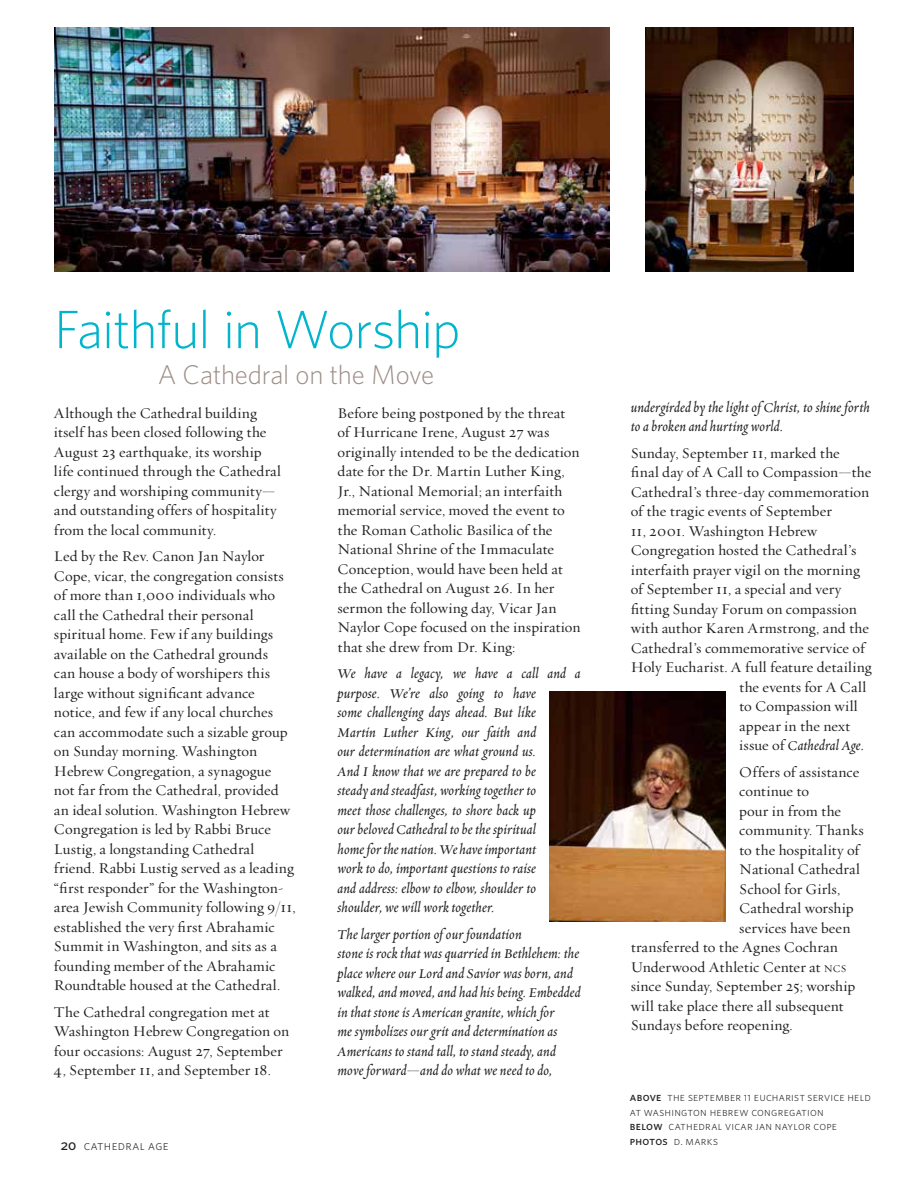
<style>
.page{position:relative;width:918px;height:1182px;background:#fff}
.page>*{position:absolute;margin:0;border:0;box-sizing:border-box;transform-origin:0 0}
.t1{font:300 54px "Whitney";letter-spacing:-.02em;color:#00b5cc}
.t2{font:300 27px "Whitney";color:#9d8d85}
.t3{font:15px/19.5px "Requiem Text";letter-spacing:.005em;color:#231f20}
.t4{font:italic 15px/19.5px "Requiem Text";letter-spacing:.01em;color:#231f20}
.t5{font:15px "Requiem Text";letter-spacing:.025em;color:#231f20}
.t6{font:300 13.5px "Whitney";letter-spacing:.025em;color:#231f20}
.t7{font:300 12px/14.4px "Whitney";letter-spacing:.02em;color:#231f20}
.s1{font-weight:500;font-size:15px}
.s2{font-style:normal}
.s3{font-size:10.5px}
.s4{font-weight:500}
</style>
<div class="page">
<img style="left:550px;top:692px;width:176px;height:229px">
<img style="left:54px;top:27px;width:555px;height:244px">
<img style="left:645px;top:27px;width:208px;height:244px">
<h1 class="t1" style="left:54px;top:293px;width:408px">Faithful in Worship</h1>
<h2 class="t2" style="left:158px;top:357px;width:278px">A Cathedral on the Move</h2>
<p class="t3" style="left:54px;top:402px;width:229px">Although the Cathedral building itself has been closed following the August 23 earthquake, its worship life continued through the Cathedral clergy and worshiping community— and outstanding offers of hospitality from the local community.</p>
<p class="t3" style="left:54px;top:546px;width:243px">Led by the Rev. Canon Jan Naylor Cope, vicar, the congregation consists of more than 1,000 individuals who call the Cathedral their personal spiritual home. Few if any buildings available on the Cathedral grounds<br>can house a body of worshipers this large without significant advance notice, and few if any local churches can accommodate such a sizable group on Sunday morning. Washington Hebrew Congregation, a synagogue not far from the Cathedral, provided an ideal solution. Washington Hebrew Congregation is led by Rabbi Bruce Lustig, a longstanding Cathedral friend. Rabbi Lustig served as a leading “first responder” for the Washington&shy;area Jewish Community following 9/11, established the very first Abrahamic Summit in Washington, and sits as a founding member of the Abrahamic Roundtable housed at the Cathedral.</p>
<p class="t3" style="left:54px;top:1001px;width:237px">The Cathedral congregation met at Washington Hebrew Congregation on four occasions: August 27, September 4, September 11, and September 18.</p>
<p class="t6" style="left:61px;top:1135px;width:110px"><span class="s1">20</span> cathedral age</p>
<p class="t3" style="left:338px;top:402px;width:244px">Before being postponed by the threat of Hurricane Irene, August 27 was originally intended to be the dedication date for the Dr. Martin Luther King, Jr., National Memorial; an interfaith memorial service, moved the event to the Roman Catholic Basilica of the National Shrine of the Immaculate Conception, would have been held at the Cathedral on August 26. In her sermon the following day, Vicar Jan Naylor Cope focused on the inspiration that she drew from Dr. King:</p>
<p class="t4" style="left:338px;top:663px;width:245px">We have a legacy, we have a call and a purpose. We’re also going to have<br>some challenging days ahead. But like<br>Martin Luther King, our faith and<br>our determination are what ground us.<br>And I know that we are prepared to be<br>steady and steadfast, working together to<br>meet those challenges, to shore back up<br>our beloved Cathedral to be the spiritual<br>home for the nation. We have important<br>work to do, important questions to raise<br>and address: elbow to elbow, shoulder to shoulder, we will work together.</p>
<p class="t4" style="left:338px;top:923px;width:245px">The larger portion of our foundation<br>stone is rock that was quarried in Bethlehem: the place where our Lord and Savior was born, and walked, and moved, and had his being. Embedded in that stone is American granite, which for<br>me symbolizes our grit and determination as Americans to stand tall, to stand steady, and move forward—and do what we need to do,</p>
<p class="t4" style="left:631px;top:397px;width:241px">undergirded by the light of Christ, to shine forth to a broken and hurting world.</p>
<p class="t3" style="left:631px;top:442px;width:211px">Sunday, September 11, marked the</p>
<p class="t3" style="left:631px;top:462px;width:242px">final day of A Call to Compassion—the</p>
<p class="t3" style="left:631px;top:481px;width:240px">Cathedral’s three-day commemoration</p>
<p class="t3" style="left:631px;top:501px;width:203px">of the tragic events of September</p>
<p class="t3" style="left:631px;top:520px;width:188px">11, 2001. Washington Hebrew</p>
<p class="t3" style="left:631px;top:540px;width:227px">Congregation hosted the Cathedral’s</p>
<p class="t3" style="left:631px;top:559px;width:231px">interfaith prayer vigil on the morning</p>
<p class="t3" style="left:631px;top:579px;width:212px">of September 11, a special and very</p>
<p class="t3" style="left:631px;top:598px;width:228px">fitting Sunday Forum on compassion</p>
<p class="t3" style="left:631px;top:618px;width:240px">with author Karen Armstrong, and the</p>
<p class="t3" style="left:631px;top:637px;width:236px">Cathedral’s commemorative service of</p>
<p class="t3" style="left:631px;top:657px;width:243px">Holy Eucharist. A full feature detailing</p>
<p class="t3" style="left:739px;top:676px;width:128px">the events for A Call</p>
<p class="t3" style="left:739px;top:696px;width:120px">to Compassion will</p>
<p class="t3" style="left:739px;top:715px;width:113px">appear in the next</p>
<p class="t4" style="left:739px;top:735px;width:126px"><span class="s2">issue of</span> Cathedral Age.</p>
<p class="t3" style="left:739px;top:761px;width:122px">Offers of assistance</p>
<p class="t3" style="left:739px;top:781px;width:71px">continue to</p>
<p class="t3" style="left:739px;top:800px;width:103px">pour in from the</p>
<p class="t5" style="left:739px;top:820px;width:126px">community. Thanks</p>
<p class="t3" style="left:739px;top:839px;width:122px">to the hospitality of</p>
<p class="t3" style="left:739px;top:859px;width:122px">National Cathedral</p>
<p class="t3" style="left:739px;top:878px;width:102px">School for Girls,</p>
<p class="t3" style="left:739px;top:898px;width:116px">Cathedral worship</p>
<p class="t3" style="left:739px;top:917px;width:113px">services have been</p>
<p class="t3" style="left:631px;top:937px;width:209px">transferred to the Agnes Cochran</p>
<p class="t3" style="left:631px;top:956px;width:217px">Underwood Athletic Center at <span class="s3">NCS</span></p>
<p class="t3" style="left:631px;top:976px;width:226px">since Sunday, September 25; worship</p>
<p class="t3" style="left:631px;top:995px;width:214px">will take place there all subsequent</p>
<p class="t3" style="left:631px;top:1015px;width:164px">Sundays before reopening.</p>
<p class="t7" style="left:630px;top:1089px;width:242px"><span class="s4">above</span> the september 11 eucharist service held at washington hebrew congregation<br><span class="s4">below</span> cathedral vicar jan naylor cope <span class="s4">photos</span> d. marks</p>
</div>
